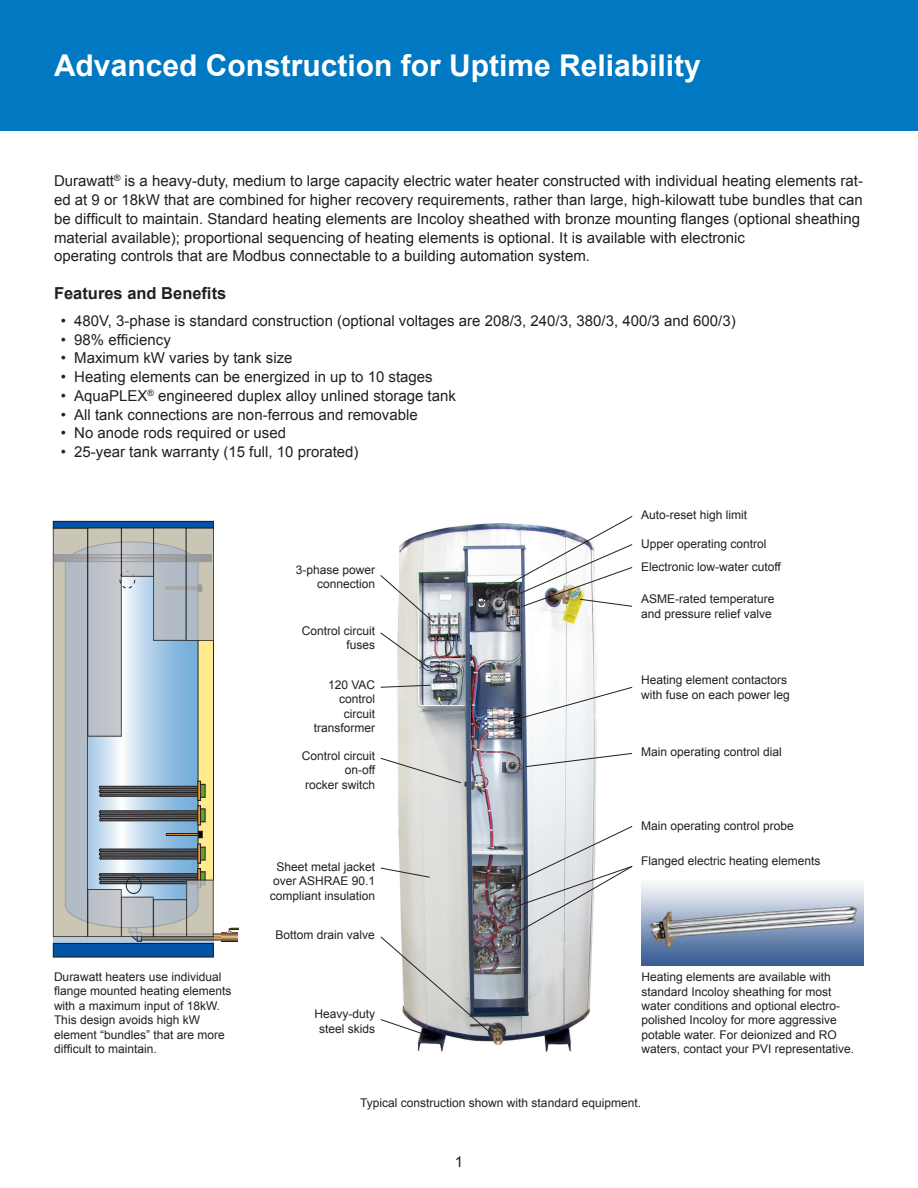
<style>
.page{position:relative;width:918px;height:1188px;background:#fff}
.page>*{position:absolute;margin:0;border:0;box-sizing:border-box;transform-origin:0 0}
.t1{font:700 30px "Arial";color:#fff}
.t2{font:700 16.5px "Arial";color:#231f20}
.t3{font:15px/18.8px "Arial";color:#231f20}
.t4{font:12px/14.4px "Arial";color:#231f20}
</style>
<div class="page">
<div style="left:0;top:0;width:918px;height:131px;background:#0079c2"></div>
<img style="left:381px;top:523px;width:216px;height:529px">
<svg style="left:380px;top:575px;width:55px;height:48px"></svg>
<svg style="left:380px;top:632px;width:49px;height:36px"></svg>
<svg style="left:380px;top:685px;width:51px;height:3px"></svg>
<svg style="left:380px;top:758px;width:82px;height:25px"></svg>
<img style="left:488px;top:516px;width:145px;height:91px">
<svg style="left:507px;top:687px;width:126px;height:35px"></svg>
<svg style="left:525px;top:753px;width:108px;height:14px"></svg>
<img style="left:641px;top:883px;width:222px;height:82px">
<img style="left:380px;top:826px;width:253px;height:210px">
<div style="left:53px;top:528px;width:160px;height:409px;background:#ffea8d"></div>
<svg style="left:214px;top:936px;width:8px;height:2px"></svg>
<svg style="left:222px;top:928px;width:16px;height:13px"></svg>
<svg style="left:55px;top:938px;width:157px;height:4px"></svg>
<div style="left:53px;top:943px;width:160px;height:14px;background:#0154a6"></div>
<div style="left:53px;top:943px;width:161px;height:14px;border:1px solid #231f20"></div>
<hr style="left:213px;top:640px;width:1px;height:240px;background:#231f20">
<svg style="left:88px;top:577px;width:111px;height:322px;background:#afcce3"></svg>
<svg style="left:55px;top:530px;width:31px;height:405px;background:#b9bebd"></svg>
<div style="left:53px;top:528px;width:35px;height:409px;border:1px solid #231f20"></div>
<svg style="left:99px;top:873px;width:99px;height:11px"></svg>
<div style="left:198px;top:868px;width:3px;height:20px;border:1px solid #231f20"></div>
<div style="left:200px;top:872px;width:5px;height:13px;border:1px solid #231f20"></div>
<svg style="left:188px;top:882px;width:23px;height:53px"></svg>
<div style="left:186px;top:880px;width:27px;height:57px;border:1px solid #231f20"></div>
<svg style="left:155px;top:901px;width:30px;height:34px"></svg>
<div style="left:153px;top:899px;width:34px;height:38px;border:1px solid #231f20"></div>
<svg style="left:123px;top:899px;width:28px;height:36px"></svg>
<svg style="left:90px;top:891px;width:30px;height:44px"></svg>
<div style="left:88px;top:889px;width:34px;height:48px;border:1px solid #231f20"></div>
<svg style="left:99px;top:849px;width:99px;height:10px"></svg>
<div style="left:198px;top:844px;width:3px;height:19px;border:1px solid #231f20"></div>
<hr style="left:201px;top:847px;width:4px;height:13px;background:#6c9e2f">
<div style="left:200px;top:847px;width:5px;height:13px;border:1px solid #231f20"></div>
<div style="left:53px;top:521px;width:161px;height:7px;background:#0154a6"></div>
<div style="left:53px;top:521px;width:161px;height:7px;border:1px solid #231f20"></div>
<svg style="left:90px;top:530px;width:30px;height:205px;background:#bec2c6"></svg>
<div style="left:126px;top:877px;width:15px;height:17px;border:1px solid #231f20;border-radius:50%"></div>
<div style="left:120px;top:571px;width:15px;height:17px;border:1px dashed #231f20;border-radius:50%"></div>
<svg style="left:99px;top:811px;width:99px;height:10px"></svg>
<div style="left:198px;top:806px;width:3px;height:19px;border:1px solid #231f20"></div>
<hr style="left:201px;top:809px;width:4px;height:13px;background:#6c9e2f">
<div style="left:200px;top:809px;width:5px;height:13px;border:1px solid #231f20"></div>
<div style="left:166px;top:833px;width:35px;height:3px;border:1px solid #231f20"></div>
<svg style="left:198px;top:831px;width:5px;height:7px"></svg>
<svg style="left:123px;top:530px;width:29px;height:45px"></svg>
<div style="left:121px;top:528px;width:33px;height:49px;border:1px solid #231f20"></div>
<svg style="left:155px;top:530px;width:29px;height:109px;background:#b4bbc0"></svg>
<div style="left:153px;top:528px;width:33px;height:113px;border:1px solid #231f20"></div>
<svg style="left:188px;top:530px;width:24px;height:109px;background:#bbbdb6"></svg>
<div style="left:186px;top:528px;width:28px;height:113px;border:1px solid #231f20"></div>
<svg style="left:99px;top:786px;width:99px;height:11px"></svg>
<div style="left:198px;top:781px;width:3px;height:20px;border:1px solid #231f20"></div>
<hr style="left:201px;top:784px;width:4px;height:13px;background:#6c9e2f">
<div style="left:200px;top:784px;width:5px;height:13px;border:1px solid #231f20"></div>
<p class="t1" style="left:54px;top:45px;width:648px">Advanced Construction for Uptime Reliability</p>
<p class="t3" style="left:54px;top:172px;width:811px">Durawatt<sup>®</sup> is a heavy-duty, medium to large capacity electric water heater constructed with individual heating elements rat&shy;ed at 9 or 18kW that are combined for higher recovery requirements, rather than large, high-kilowatt tube bundles that can be difficult to maintain. Standard heating elements are Incoloy sheathed with bronze mounting flanges (optional sheathing material available); proportional sequencing of heating elements is optional. It is available with electronic<br>operating controls that are Modbus connectable to a building automation system.</p>
<p class="t2" style="left:54px;top:282px;width:174px">Features and Benefits</p>
<p class="t3" style="left:61px;top:311px;width:677px">• 480V, 3-phase is standard construction (optional voltages are 208/3, 240/3, 380/3, 400/3 and 600/3)</p>
<p class="t3" style="left:61px;top:330px;width:112px">• 98% efficiency</p>
<p class="t3" style="left:61px;top:349px;width:233px">• Maximum kW varies by tank size</p>
<p class="t3" style="left:61px;top:368px;width:374px">• Heating elements can be energized in up to 10 stages</p>
<p class="t3" style="left:61px;top:386px;width:397px">• AquaPLEX<sup>®</sup> engineered duplex alloy unlined storage tank</p>
<p class="t3" style="left:61px;top:405px;width:358px">• All tank connections are non-ferrous and removable</p>
<p class="t3" style="left:61px;top:424px;width:227px">• No anode rods required or used</p>
<p class="t3" style="left:61px;top:443px;width:299px">• 25-year tank warranty (15 full, 10 prorated)</p>
<p class="t4" style="left:296px;top:563px;width:81px;text-align:right">3-phase power connection</p>
<p class="t4" style="left:302px;top:624px;width:75px;text-align:right">Control circuit fuses</p>
<p class="t4" style="left:314px;top:678px;width:63px;text-align:right">120 VAC control circuit transformer</p>
<p class="t4" style="left:641px;top:508px;width:108px">Auto-reset high limit</p>
<p class="t4" style="left:641px;top:536px;width:127px">Upper operating control</p>
<p class="t4" style="left:641px;top:560px;width:141px">Electronic low-water cutoff</p>
<p class="t4" style="left:641px;top:592px;width:135px">ASME-rated temperature and pressure relief valve</p>
<p class="t4" style="left:641px;top:673px;width:148px">Heating element contactors</p>
<p class="t4" style="left:641px;top:688px;width:150px">with fuse on each power leg</p>
<p class="t4" style="left:302px;top:749px;width:75px;text-align:right">Control circuit on-off<br>rocker switch</p>
<p class="t4" style="left:641px;top:745px;width:142px">Main operating control dial</p>
<p class="t4" style="left:641px;top:819px;width:154px">Main operating control probe</p>
<p class="t4" style="left:641px;top:854px;width:181px">Flanged electric heating elements</p>
<p class="t4" style="left:277px;top:860px;width:100px">Sheet metal jacket</p>
<p class="t4" style="left:270px;top:874px;width:107px">over ASHRAE 90.1 compliant insulation</p>
<p class="t4" style="left:54px;top:970px;width:179px">Durawatt heaters use individual flange mounted heating elements with a maximum input of 18kW.</p>
<p class="t4" style="left:54px;top:1013px;width:172px">This design avoids high kW element “bundles” that are more difficult to maintain.</p>
<p class="t4" style="left:276px;top:928px;width:101px">Bottom drain valve</p>
<p class="t4" style="left:315px;top:1007px;width:62px">Heavy-duty</p>
<p class="t4" style="left:319px;top:1022px;width:58px">steel skids</p>
<p class="t4" style="left:641px;top:970px;width:214px">Heating elements are available with standard Incoloy sheathing for most water conditions and optional electro&shy;polished Incoloy for more aggressive potable water. For deionized and RO waters, contact your PVI representative.</p>
<p class="t4" style="left:360px;top:1096px;width:282px">Typical construction shown with standard equipment.</p>
<p class="t3" style="left:455px;top:1152px;width:10px">1</p>
</div>
